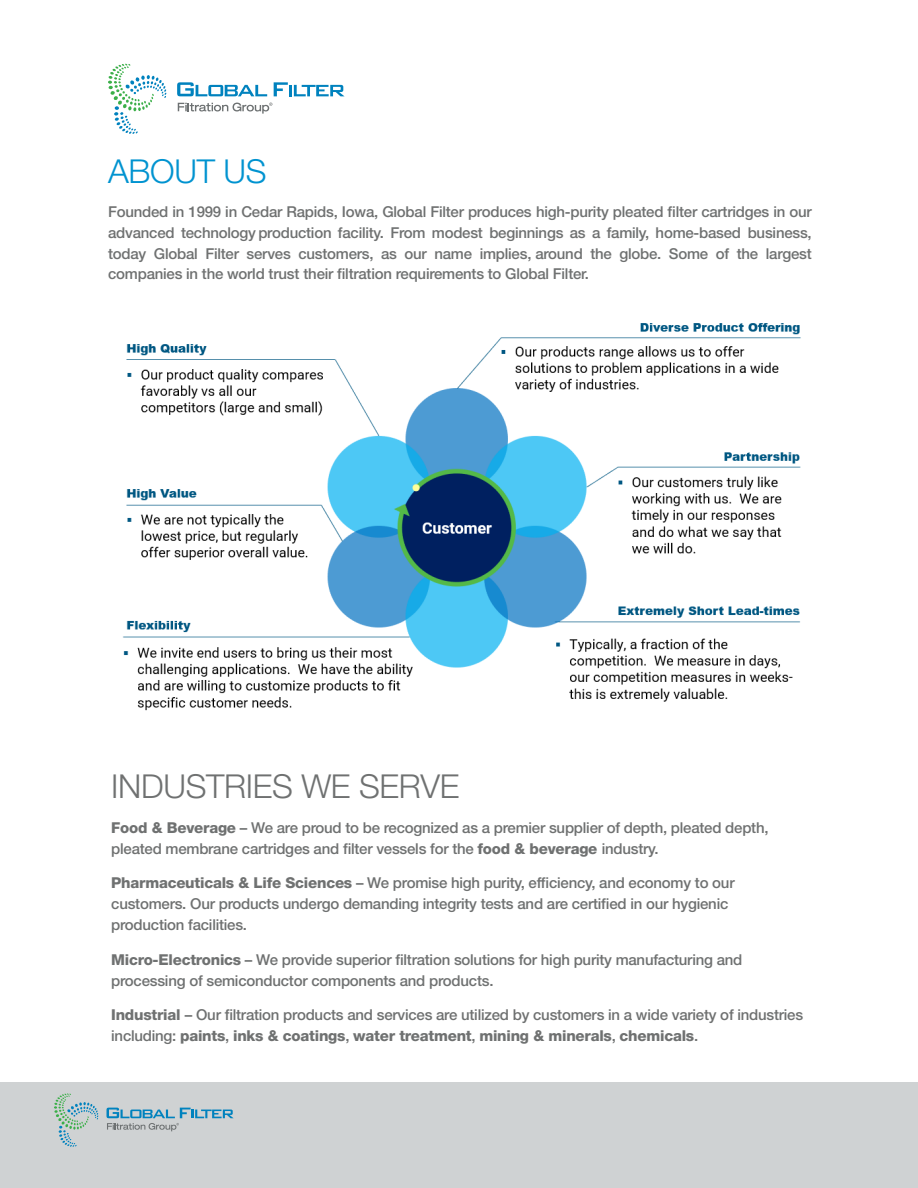
<style>
.page{position:relative;width:918px;height:1188px;background:#fff}
.page>*{position:absolute;margin:0;border:0;box-sizing:border-box;transform-origin:0 0}
.t1{font:300 33px "Helvetica Neue LT Std";letter-spacing:-.01em;color:#6f7171}
.t2{font:300 33px "Helvetica Neue LT Std";letter-spacing:-.01em;color:#0093d0}
.t3{font:500 15px/21px "Helvetica Neue LT Std";letter-spacing:-.015em;color:#6f7171}
.s1{font-weight:800}
</style>
<div class="page">
<div style="left:0;top:1082px;width:918px;height:106px;background:#cfd2d3"></div>
<svg style="left:54px;top:1094px;width:44px;height:53px"></svg>
<svg style="left:107px;top:1108px;width:127px;height:23px"></svg>
<svg style="left:108px;top:64px;width:58px;height:70px"></svg>
<svg style="left:178px;top:103px;width:94px;height:11px"></svg>
<svg style="left:177px;top:82px;width:90px;height:14px"></svg>
<svg style="left:274px;top:82px;width:70px;height:14px"></svg>
<img style="left:123px;top:323px;width:678px;height:388px">
<h1 class="t2" style="left:108px;top:151px;width:160px">ABOUT US</h1>
<p class="t3" style="left:108px;top:202px;width:705px;line-height:20.5px;text-align:justify">Founded in 1999 in Cedar Rapids, Iowa, Global Filter produces high-purity pleated filter cartridges in our advanced technology production facility. From modest beginnings as a family, home-based business, today Global Filter serves customers, as our name implies, around the globe. Some of the largest companies in the world trust their filtration requirements to Global Filter.</p>
<h1 class="t1" style="left:111px;top:766px;width:350px">INDUSTRIES WE SERVE</h1>
<p class="t3" style="left:111px;top:817px;width:659px"><span class="s1">Food &amp; Beverage</span> – We are proud to be recognized as a premier supplier of depth, pleated depth, pleated membrane cartridges and filter vessels for the <span class="s1">food &amp; beverage</span> industry.</p>
<p class="t3" style="left:111px;top:872px;width:625px"><span class="s1">Pharmaceuticals &amp; Life Sciences</span> – We promise high purity, efficiency, and economy to our customers. Our products undergo demanding integrity tests and are certified in our hygienic production facilities.</p>
<p class="t3" style="left:111px;top:949px;width:633px"><span class="s1">Micro-Electronics</span> – We provide superior filtration solutions for high purity manufacturing and processing of semiconductor components and products.</p>
<p class="t3" style="left:111px;top:1004px;width:693px"><span class="s1">Industrial</span> – Our filtration products and services are utilized by customers in a wide variety of industries including: <span class="s1">paints</span>, <span class="s1">inks &amp; coatings</span>, <span class="s1">water treatment</span>, <span class="s1">mining &amp; minerals</span>, <span class="s1">chemicals</span>.</p>
</div>
